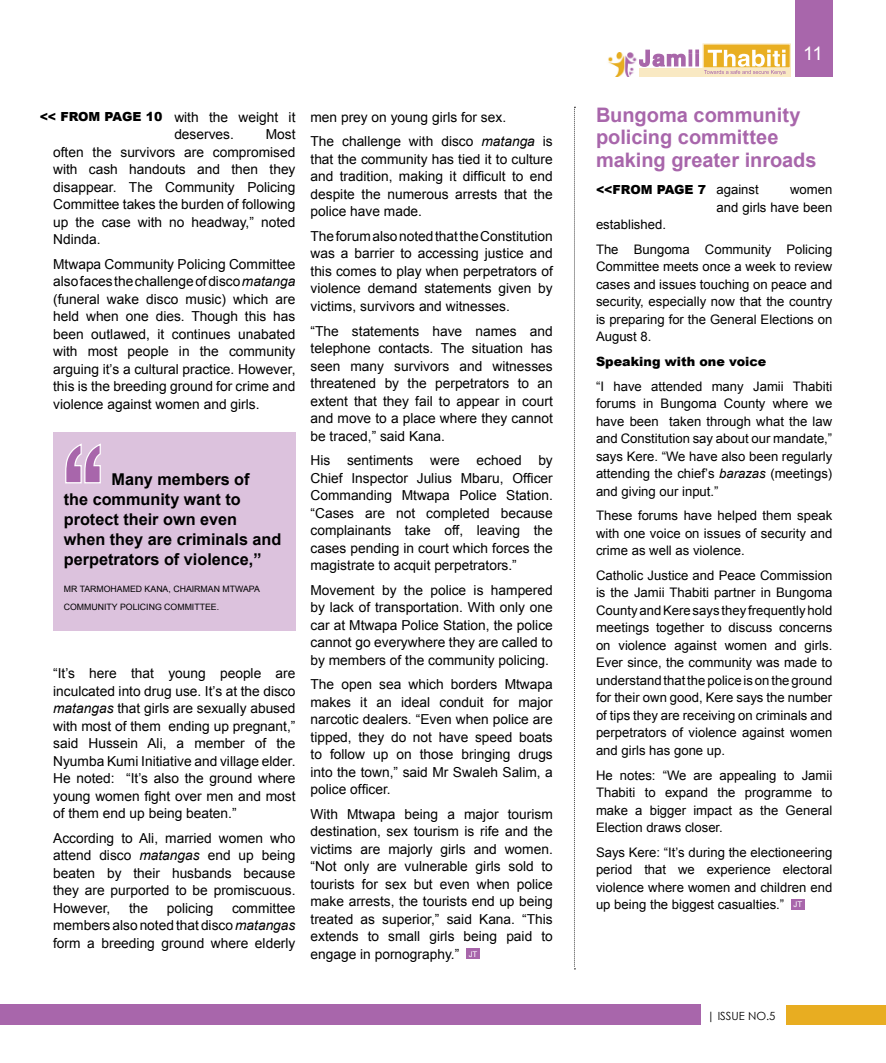
<style>
.page{position:relative;width:886px;height:1063px;background:#fff}
.page>*{position:absolute;margin:0;border:0;box-sizing:border-box;transform-origin:0 0}
.t1{font:700 20px/22.5px "Arial";color:#a866ab}
.t2{font:18.75px "Arial";color:#fff}
.t3{font:700 16.25px/20px "Arial";color:#000}
.t4{font:13.75px/17.5px "Arial";color:#000;text-align:justify}
.t5{font:13.12px/17.5px "Arial";color:#000;text-align:justify}
.t6{font:900 12.75px "Arial";color:#000}
.t7{font:900 12.5px "Arial";color:#000}
.t8{font:11.25px "Century Gothic";color:#000}
.t9{font:8.75px "Arial";color:#000}
.s1{font-style:italic}
</style>
<div class="page">
<div style="left:0;top:1005px;width:701px;height:20px;background:#a866ab"></div>
<div style="left:786px;top:1006px;width:100px;height:19px;background:#e8ad21"></div>
<div style="left:466px;top:949px;width:13px;height:10px;background:#a866ab"></div>
<div style="left:791px;top:899px;width:13px;height:10px;background:#a866ab"></div>
<div style="left:795px;top:0;width:38px;height:77px;background:#a866ab"></div>
<div style="left:613px;top:69px;width:178px;height:8px;background:#f9e9c3"></div>
<div style="left:702px;top:43px;width:89px;height:26px;background:#e9af22;border:1px solid #f9e9c3"></div>
<svg style="left:638px;top:49px;width:147px;height:26px"></svg>
<img style="left:608px;top:52px;width:30px;height:25px">
<svg style="left:574px;top:107px;width:1px;height:863px"></svg>
<div style="left:53px;top:432px;width:242px;height:199px;background:#dcc2dd"></div>
<svg style="left:65px;top:443px;width:36px;height:41px"></svg>
<p class="t7" style="left:40px;top:107px;width:124px">&lt;&lt; FROM PAGE 10</p>
<p class="t4" style="left:174px;top:108px;width:123px">with the weight it deserves.</p>
<p class="t4" style="left:53px;top:126px;width:244px;text-indent:213px">Most often the survivors are compromised with cash handouts and then they disappear. The Community Policing Committee takes the burden of following up the case with no headway,” noted Ndinda.</p>
<p class="t4" style="left:53px;top:255px;width:244px">Mtwapa Community Policing Committee also faces the challenge of disco <span class="s1">matanga </span>(funeral wake disco music) which are held when one dies. Though this has been outlawed, it continues unabated with most people in the community arguing it’s a cultural practice. However, this is the breeding ground for crime and violence against women and girls.</p>
<p class="t3" style="left:64px;top:470px;width:219px;text-indent:48px">Many members of<br>the community want to protect their own even when they are criminals and perpetrators of violence,”</p>
<p class="t9" style="left:64px;top:583px;width:28px">Mr Tarmohamed</p>
<p class="t9" style="left:145px;top:583px;width:13px">Kana</p>
<p class="t9" style="left:168px;top:583px;width:12px">, chairman</p>
<p class="t9" style="left:222px;top:583px;width:15px">Mtwapa</p>
<p class="t9" style="left:64px;top:601px;width:14px">Communit</p>
<p class="t9" style="left:112px;top:601px;width:20px">y Policing</p>
<p class="t9" style="left:164px;top:601px;width:13px">Committee</p>
<p class="t9" style="left:217px;top:601px;width:4px">.</p>
<p class="t4" style="left:53px;top:665px;width:244px">“It’s here that young people are inculcated into drug use. It’s at the disco <span class="s1">matangas</span> that girls are sexually abused with most of them ending up pregnant,” said Hussein Ali, a member of the Nyumba Kumi Initiative and village elder.<br>He noted: “It’s also the ground where young women fight over men and most of them end up being beaten.”</p>
<p class="t4" style="left:53px;top:830px;width:244px">According to Ali, married women who attend disco <span class="s1">matangas</span> end up being beaten by their husbands because they are purported to be promiscuous.<br>However,</p>
<p class="t4" style="left:53px;top:900px;width:244px;text-indent:179px">committee members also noted that disco <span class="s1">matangas </span>form a breeding ground where elderly</p>
<p class="t4" style="left:129px;top:900px;width:21px">the</p>
<p class="t4" style="left:167px;top:900px;width:48px">policing</p>
<p class="t4" style="left:310px;top:105px;width:244px;line-height:24.6px">men prey on young girls for sex.<br>The challenge with disco <span class="s1">matanga</span> is</p>
<p class="t4" style="left:310px;top:150px;width:244px">that the community has tied it to culture and tradition, making it difficult to end despite the numerous arrests that the police have made.</p>
<p class="t4" style="left:310px;top:227px;width:244px">The forum also noted that the Constitution was a barrier to accessing justice and this comes to play when perpetrators of violence demand statements given by victims, survivors and witnesses.</p>
<p class="t4" style="left:310px;top:322px;width:244px">“The statements have names and telephone contacts. The situation has seen many survivors and witnesses threatened by the perpetrators to an extent that they fail to appear in court and move to a place where they cannot be traced,” said Kana.</p>
<p class="t4" style="left:310px;top:452px;width:244px">His sentiments were echoed by Chief Inspector Julius Mbaru, Officer Commanding Mtwapa Police Station. “Cases are not completed because complainants take off, leaving the cases pending in court which forces the magistrate to acquit perpetrators.”</p>
<p class="t4" style="left:310px;top:581px;width:244px">Movement by the police is hampered by lack of transportation. With only one car at Mtwapa Police Station, the police cannot go everywhere they are called to by members of the community policing.</p>
<p class="t4" style="left:310px;top:676px;width:244px">The open sea which borders Mtwapa makes it an ideal conduit for major narcotic dealers. “Even when police are tipped, they do not have speed boats to follow up on those bringing drugs into the town,” said Mr Swaleh Salim, a police officer.</p>
<p class="t4" style="left:310px;top:805px;width:244px">With Mtwapa being a major tourism destination, sex tourism is rife and the victims are majorly girls and women. “Not only are vulnerable girls sold to tourists for sex but even when police make arrests, the tourists end up being treated as superior,” said Kana. “This extends to small girls being paid to engage in pornography.” <sup>JT</sup></p>
<h2 class="t2" style="left:803px;top:41px;width:21px">11</h2>
<h1 class="t1" style="left:596px;top:104px;width:222px">Bungoma community policing committee making greater inroads</h1>
<p class="t7" style="left:596px;top:180px;width:112px">&lt;&lt;FROM PAGE 7</p>
<p class="t5" style="left:716px;top:181px;width:44px">against</p>
<p class="t5" style="left:716px;top:181px;width:117px;text-align:right">women<br>and girls have been</p>
<p class="t5" style="left:596px;top:212px;width:238px;line-height:24.6px">established.<br>The Bungoma Community Policing</p>
<p class="t5" style="left:596px;top:258px;width:238px">Committee meets once a week to review cases and issues touching on peace and security, especially now that the country is preparing for the General Elections on August 8.</p>
<p class="t6" style="left:596px;top:352px;width:172px">Speaking with one voice</p>
<p class="t5" style="left:596px;top:378px;width:238px">“I have attended many Jamii Thabiti forums in Bungoma County where we have been taken through what the law and Constitution say about our mandate,” says Kere. “We have also been regularly attending the chief’s <span class="s1">barazas</span> (meetings) and giving our input.”</p>
<p class="t5" style="left:596px;top:507px;width:238px">These forums have helped them speak with one voice on issues of security and crime as well as violence.</p>
<p class="t5" style="left:596px;top:567px;width:238px">Catholic Justice and Peace Commission is the Jamii Thabiti partner in Bungoma County and Kere says they frequently hold meetings together to discuss concerns on violence against women and girls.<br>Ever since, the community was made to understand that the police is on the ground for their own good, Kere says the number of tips they are receiving on criminals and perpetrators of violence against women and girls has gone up.</p>
<p class="t5" style="left:596px;top:766px;width:238px">He notes: “We are appealing to Jamii Thabiti to expand the programme to make a bigger impact as the General Election draws closer.</p>
<p class="t5" style="left:596px;top:843px;width:238px">Says Kere: “It’s during the electioneering period that we experience electoral violence where women and children end up being the biggest casualties.” <sup>JT</sup></p>
<p class="t8" style="left:707px;top:1008px;width:70px">| ISSUE NO.5</p>
</div>
